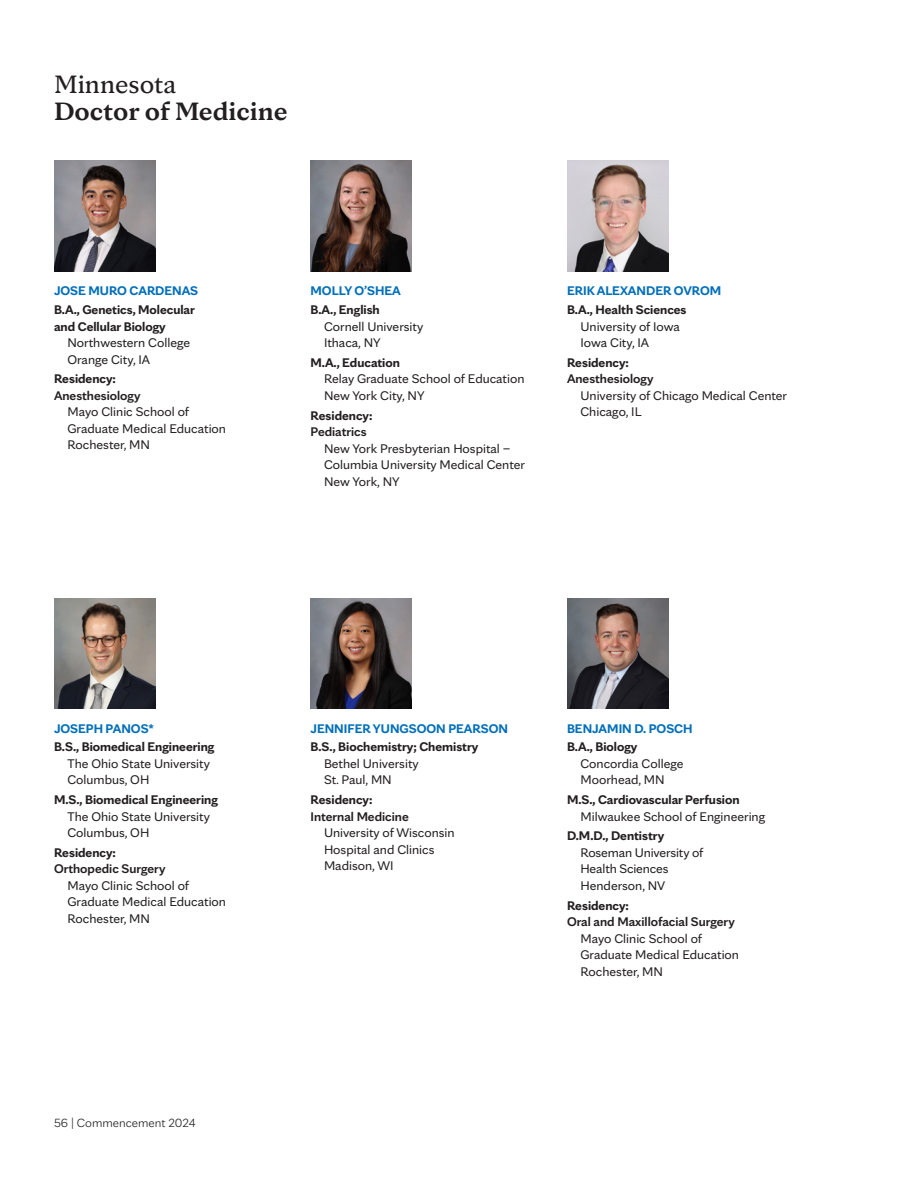
<style>
.page{position:relative;width:918px;height:1188px;background:#fff}
.page>*{position:absolute;margin:0;border:0;box-sizing:border-box;transform-origin:0 0}
.MC_-_INTRO{font:700 27px/27px "Mayo Clinic Serif";color:#231f20}
.Paragraph_Style_3{font:13.5px/16.5px "Mayo Clinic Sans";color:#231f20}
.Paragraph_Style_2{font:700 13.5px/16.5px "Mayo Clinic Sans";color:#231f20}
.Paragraph_Style_4{font:13.5px/16.5px "Mayo Clinic Sans";color:#231f20}
.Paragraph_Style_3-2{font:600 13.5px/16.5px "Mayo Clinic Sans";color:#231f20}
.Paragraph_Style_1{font:700 13.5px "Mayo Clinic Sans";color:#006fba}
.Paragraph_Style_3-3{font:700 13.5px "Mayo Clinic Sans";color:#231f20}
.t1{font:300 12.75px "Mayo Clinic Sans";color:#231f20}
.s1{font-weight:400}
.s2{font-weight:700}
</style>
<div class="page">
<img style="left:54px;top:161px;width:101px;height:110px">
<img style="left:310px;top:161px;width:102px;height:110px">
<img style="left:568px;top:161px;width:100px;height:110px">
<img style="left:54px;top:598px;width:101px;height:110px">
<img style="left:310px;top:598px;width:102px;height:110px">
<img style="left:567px;top:598px;width:101px;height:110px">
<p class="MC_-_INTRO" style="left:54px;top:68px;width:235px"><span class="s1">Minnesota<br></span>Doctor of Medicine</p>
<p class="Paragraph_Style_1" style="left:54px;top:280px;width:146px">JOSE MURO CARDENAS</p>
<p class="Paragraph_Style_2" style="left:54px;top:300px;width:142px">B.A., Genetics, Molecular and Cellular Biology</p>
<p class="Paragraph_Style_3" style="left:68px;top:333px;width:124px">Northwestern College</p>
<p class="Paragraph_Style_4" style="left:68px;top:350px;width:84px">Orange City, IA</p>
<p class="Paragraph_Style_3-3" style="left:54px;top:368px;width:64px">Residency:</p>
<p class="Paragraph_Style_3-2" style="left:54px;top:386px;width:88px">Anesthesiology</p>
<p class="Paragraph_Style_3" style="left:68px;top:402px;width:160px">Mayo Clinic School of<br>Graduate Medical Education<br>Rochester, MN</p>
<p class="Paragraph_Style_1" style="left:310px;top:280px;width:92px">MOLLY O’SHEA</p>
<p class="Paragraph_Style_2" style="left:310px;top:300px;width:71px">B.A., English</p>
<p class="Paragraph_Style_3" style="left:324px;top:317px;width:101px">Cornell University</p>
<p class="Paragraph_Style_4" style="left:324px;top:333px;width:58px">Ithaca, NY</p>
<p class="Paragraph_Style_2" style="left:310px;top:353px;width:91px">M.A., Education</p>
<p class="Paragraph_Style_3" style="left:324px;top:369px;width:202px">Relay Graduate School of Education</p>
<p class="Paragraph_Style_4" style="left:324px;top:386px;width:102px">New York City, NY</p>
<p class="Paragraph_Style_3-3" style="left:310px;top:404px;width:64px">Residency:</p>
<p class="Paragraph_Style_3-2" style="left:310px;top:422px;width:58px">Pediatrics</p>
<p class="Paragraph_Style_3" style="left:324px;top:439px;width:202px">New York Presbyterian Hospital –<br>Columbia University Medical Center<br>New York, NY</p>
<p class="Paragraph_Style_1" style="left:567px;top:280px;width:156px">ERIK ALEXANDER OVROM</p>
<p class="Paragraph_Style_2" style="left:567px;top:300px;width:121px">B.A., Health Sciences</p>
<p class="Paragraph_Style_3" style="left:580px;top:317px;width:101px">University of Iowa</p>
<p class="Paragraph_Style_4" style="left:580px;top:333px;width:70px">Iowa City, IA</p>
<p class="Paragraph_Style_3-3" style="left:567px;top:352px;width:64px">Residency:</p>
<p class="Paragraph_Style_3-2" style="left:567px;top:369px;width:88px">Anesthesiology</p>
<p class="Paragraph_Style_3" style="left:580px;top:386px;width:208px">University of Chicago Medical Center<br>Chicago, IL</p>
<p class="Paragraph_Style_1" style="left:54px;top:718px;width:102px">JOSEPH PANOS*</p>
<p class="Paragraph_Style_2" style="left:54px;top:737px;width:162px">B.S., Biomedical Engineering</p>
<p class="Paragraph_Style_3" style="left:68px;top:754px;width:144px">The Ohio State University</p>
<p class="Paragraph_Style_4" style="left:68px;top:771px;width:83px">Columbus, OH</p>
<p class="Paragraph_Style_2" style="left:54px;top:790px;width:165px">M.S., Biomedical Engineering</p>
<p class="Paragraph_Style_3" style="left:68px;top:807px;width:144px">The Ohio State University</p>
<p class="Paragraph_Style_4" style="left:68px;top:823px;width:83px">Columbus, OH</p>
<p class="Paragraph_Style_3-3" style="left:54px;top:842px;width:64px">Residency:</p>
<p class="Paragraph_Style_3-2" style="left:54px;top:859px;width:113px">Orthopedic Surgery</p>
<p class="Paragraph_Style_3" style="left:68px;top:876px;width:160px">Mayo Clinic School of<br>Graduate Medical Education<br>Rochester, MN</p>
<p class="t1" style="left:54px;top:1114px;width:143px">56 | Commencement 2024</p>
<p class="Paragraph_Style_1" style="left:310px;top:718px;width:199px">JENNIFER YUNGSOON PEARSON</p>
<p class="Paragraph_Style_2" style="left:310px;top:737px;width:169px">B.S., Biochemistry; Chemistry</p>
<p class="Paragraph_Style_3" style="left:324px;top:754px;width:96px">Bethel University</p>
<p class="Paragraph_Style_4" style="left:324px;top:771px;width:69px">St. Paul, MN</p>
<p class="Paragraph_Style_3-2" style="left:310px;top:790px;width:100px"><span class="s2">Residency:<br></span>Internal Medicine</p>
<p class="Paragraph_Style_3" style="left:324px;top:823px;width:132px">University of Wisconsin<br>Hospital and Clinics<br>Madison, WI</p>
<p class="Paragraph_Style_1" style="left:567px;top:718px;width:127px">BENJAMIN D. POSCH</p>
<p class="Paragraph_Style_2" style="left:567px;top:737px;width:72px">B.A., Biology</p>
<p class="Paragraph_Style_3" style="left:580px;top:754px;width:105px">Concordia College</p>
<p class="Paragraph_Style_4" style="left:580px;top:771px;width:86px">Moorhead, MN</p>
<p class="Paragraph_Style_2" style="left:567px;top:790px;width:174px">M.S., Cardiovascular Perfusion</p>
<p class="Paragraph_Style_4" style="left:580px;top:807px;width:186px">Milwaukee School of Engineering</p>
<p class="Paragraph_Style_2" style="left:567px;top:826px;width:99px">D.M.D., Dentistry</p>
<p class="Paragraph_Style_4" style="left:580px;top:843px;width:124px">Roseman University of<br>Health Sciences<br>Henderson, NV</p>
<p class="Paragraph_Style_3-2" style="left:567px;top:896px;width:169px"><span class="s2">Residency:<br></span>Oral and Maxillofacial Surgery</p>
<p class="Paragraph_Style_3" style="left:580px;top:929px;width:160px">Mayo Clinic School of<br>Graduate Medical Education<br>Rochester, MN</p>
</div>
